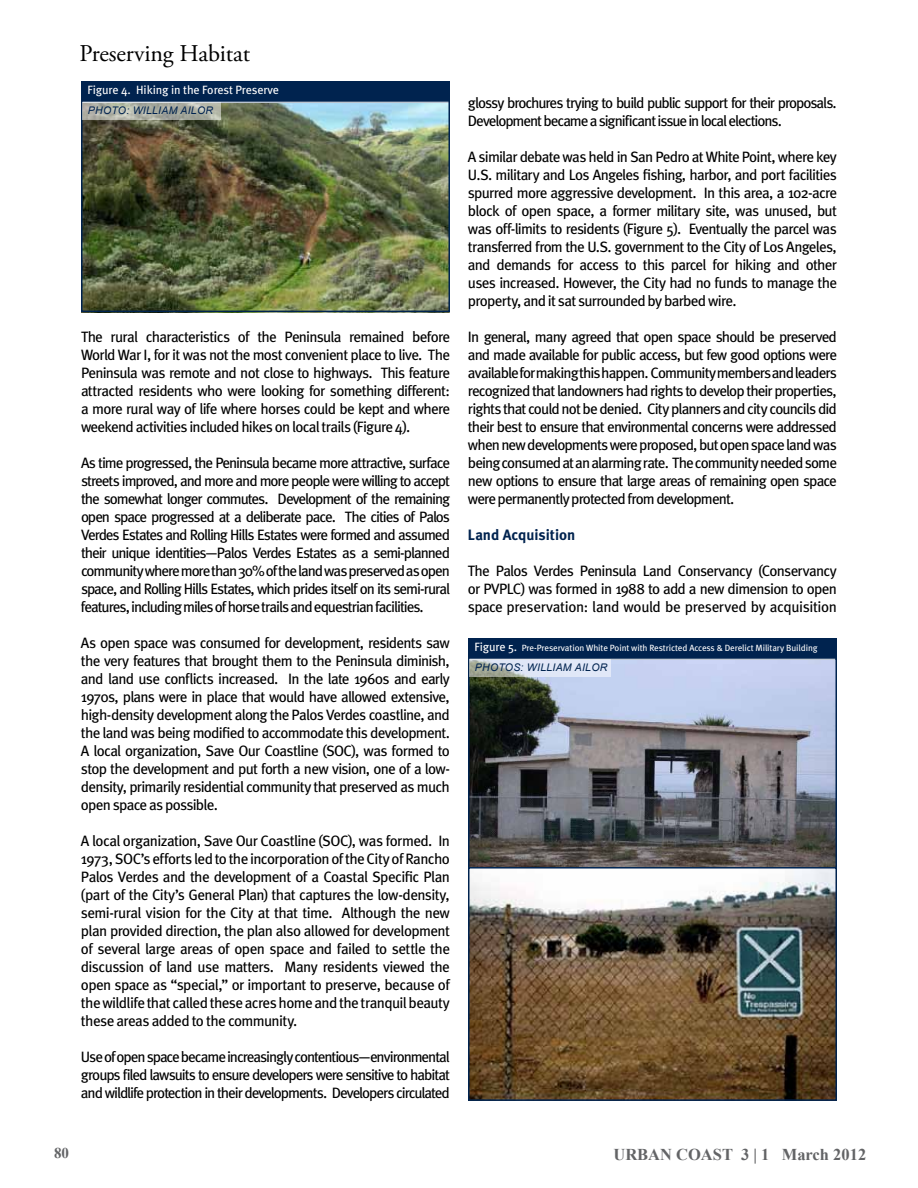
<style>
.page{position:relative;width:918px;height:1188px;background:#fff}
.page>*{position:absolute;margin:0;border:0;box-sizing:border-box;transform-origin:0 0}
.t1{font:24px "Adobe Garamond Pro";letter-spacing:-.005em;color:#000}
.t2{font:700 16.5px "Times New Roman";color:#636466}
.t3{font:15px/18px "Meta";letter-spacing:-.05em;color:#000;text-align:justify}
.t4{font:15px/18px "Meta";letter-spacing:-.07em;color:#000}
.t5{font:700 15px "Meta";color:#00234f}
.t6{font:700 15px "Times New Roman";color:#636466}
.t7{font:12px "Meta";letter-spacing:-.005em;color:#fff}
.t8{font:italic 10.5px "Arial";letter-spacing:.025em;color:#00234f}
.t9{font:9px "Meta";letter-spacing:-.005em;color:#fff}
.s1{font-size:12px}
</style>
<div class="page">
<img style="left:471px;top:660px;width:363px;height:206px">
<div style="left:468px;top:654px;width:369px;height:215px;border:2px solid #00234f"></div>
<img style="left:471px;top:870px;width:363px;height:228px">
<div style="left:468px;top:867px;width:369px;height:234px;border:2px solid #00234f"></div>
<div style="left:468px;top:638px;width:369px;height:21px;background:#00234f"></div>
<hr style="left:470px;top:659px;width:365px;height:1px;background:#fff">
<svg style="left:470px;top:659px;width:141px;height:17px;background:#d3d9e1"></svg>
<img style="left:84px;top:103px;width:363px;height:206px">
<div style="left:81px;top:98px;width:369px;height:214px;border:2px solid #00234f"></div>
<div style="left:81px;top:81px;width:369px;height:21px;background:#00234f"></div>
<hr style="left:83px;top:102px;width:365px;height:1px;background:#fff">
<svg style="left:83px;top:102px;width:138px;height:17px;background:#b2b5aa"></svg>
<h1 class="t1" style="left:80px;top:39px;width:172px">Preserving Habitat</h1>
<p class="t7" style="left:88px;top:83px;width:193px">Figure 4. H iking in the Forest Preserve</p>
<p class="t8" style="left:88px;top:103px;width:127px">PHOTO: WILLIAM AILOR</p>
<p class="t3" style="left:81px;top:328px;width:371px">The rural characteristics of the Peninsula remained before World War I, for it was not the most convenient place to live. The Peninsula was remote and not close to highways. This feature attracted residents who were looking for something different: a more rural way of life where horses could be kept and where weekend activities included hikes on local trails (Figure 4).</p>
<p class="t3" style="left:81px;top:454px;width:371px">As time progressed, the Peninsula became more attractive, surface streets improved, and more and more people were willing to accept the somewhat longer commutes. Development of the remaining open space progressed at a deliberate pace. The cities of Palos Verdes Estates and Rolling H ills Estates were formed and assumed their unique identities—Palos Verdes Estates as a semi-planned community where more than 30% of the land was preserved as open space, and Rolling H ills Estates, which prides itself on its semi-rural features, including miles of horse trails and equestrian facilities.</p>
<p class="t3" style="left:81px;top:634px;width:371px">As open space was consumed for development, residents saw the very features that brought them to the Peninsula diminish, and land use conflicts increased. In the late 1960s and early 1970s, plans were in place that would have allowed extensive, high-density development along the Palos Verdes coastline, and the land was being modified to accommodate this development.<br>A local organization, Save Our Coastline (SOC), was formed to stop the development and put forth a new vision, one of a low&shy;density, primarily residential community that preserved as much open space as possible.</p>
<p class="t3" style="left:81px;top:832px;width:371px">A local organization, Save Our Coastline (SOC), was formed. In 1973, SOC’s efforts led to the incorporation of the City of Rancho Palos Verdes and the development of a Coastal Specific Plan (part of the City’s General Plan) that captures the low-density, semi-rural vision for the City at that time. Although the new plan provided direction, the plan also allowed for development of several large areas of open space and failed to settle the discussion of land use matters. Many residents viewed the open space as “special,” or important to preserve, because of the wildlife that called these acres home and the tranquil beauty these areas added to the community.</p>
<p class="t3" style="left:81px;top:1048px;width:370px">Use of open space became increasingly contentious—environmental groups filed lawsuits to ensure developers were sensitive to habitat and wildlife protection in their developments. Developers circulated</p>
<p class="t4" style="left:468px;top:94px;width:370px">glossy brochures trying to build public support for their proposals.<br>Development became a significant issue in local elections.</p>
<p class="t3" style="left:468px;top:148px;width:371px">A similar debate was held in San Pedro at White Point, where key U.S. military and Los Angeles fishing, harbor, and port facilities spurred more aggressive development. In this area, a 102-acre block of open space, a former military site, was unused, but was off-limits to residents (Figure 5). Eventually the parcel was transferred from the U.S. government to the City of Los Angeles, and demands for access to this parcel for hiking and other uses increased. H owever, the City had no funds to manage the property, and it sat surrounded by barbed wire.</p>
<p class="t3" style="left:468px;top:328px;width:371px">In general, many agreed that open space should be preserved and made available for public access, but few good options were available for making this happen. Community members and leaders recognized that landowners had rights to develop their properties, rights that could not be denied. City planners and city councils did their best to ensure that environmental concerns were addressed when new developments were proposed, but open space land was being consumed at an alarming rate. The community needed some new options to ensure that large areas of remaining open space were permanently protected from development.</p>
<p class="t5" style="left:468px;top:526px;width:109px">Land Acquisition</p>
<p class="t3" style="left:468px;top:562px;width:371px">The Palos Verdes Peninsula Land Conservancy (Conservancy or PVPLC) was formed in 1988 to add a new dimension to open space preservation: land would be preserved by acquisition</p>
<p class="t9" style="left:475px;top:643px;width:345px"><span class="s1">Figure 5.</span> Pre-Preservation White Point with Restricted Access &amp; Derelict Military Building</p>
<p class="t8" style="left:475px;top:660px;width:134px">PHOTOS: WILLIAM AILOR</p>
<p class="t6" style="left:54px;top:1145px;width:16px">80</p>
<p class="t2" style="left:613px;top:1145px;width:254px">URBAN COAST 3 | 1 March 2012</p>
</div>
